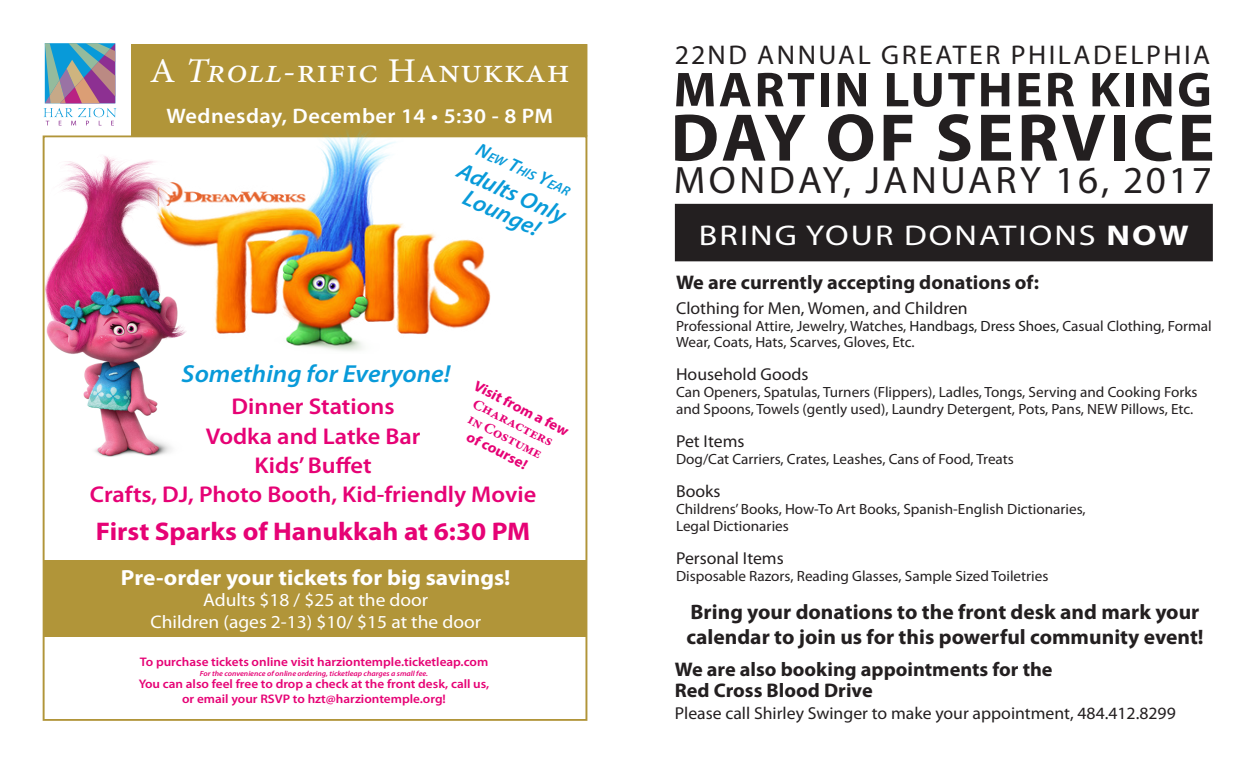
<style>
.page{position:relative;width:1260px;height:765px;background:#fff}
.page>*{position:absolute;margin:0;border:0;box-sizing:border-box;transform-origin:0 0}
.t1{font:700 67.88px "Myriad Pro";letter-spacing:.05em;color:#231f20}
.t2{font:700 49.38px "Myriad Pro";letter-spacing:.05em;color:#231f20}
.t3{font:38.25px "Myriad Pro";letter-spacing:.08em;color:#231f20}
.t4{font:34.75px "Minion Pro";letter-spacing:.02em;color:#fff;scale:1.06 1}
.t5{font:28.62px "Myriad Pro";letter-spacing:.06em;color:#fff;scale:1.19 1}
.t6{font:27.12px "Myriad Pro";letter-spacing:.09em;color:#231f20}
.t7{font:700 25.62px "Myriad Pro";color:#e60275;scale:1.06 1}
.t8{font:italic 600 24.75px "Myriad Pro";color:#089ad9;scale:1.06 1}
.t9{font:italic 600 23.25px/22.2px "Myriad Pro";color:#089ad9;text-align:center;scale:1.04 1}
.t10{font:600 22.88px/29.2px "Myriad Pro";color:#e60275;text-align:center;scale:1.06 1}
.t11{font:700 22px "Myriad Pro";color:#fff;scale:1.06 1}
.t12{font:700 21px/25.1px "Myriad Pro";color:#231f20}
.t13{font:600 21px "Myriad Pro";letter-spacing:.02em;color:#fff;scale:1.06 1}
.t14{font:700 19.75px/21px "Myriad Pro";color:#231f20}
.t15{font:18.25px/22px "Myriad Pro";color:#fff;text-align:center;scale:1.06 1}
.t16{font:17.25px "Myriad Pro";color:#231f20}
.t17{font:14.75px/17.2px "Myriad Pro";color:#231f20}
.t18{font:700 14.62px/16.1px "Myriad Pro";color:#e60275;text-align:center;scale:1.04 1}
.t19{font:italic 600 13.25px "Myriad Pro";color:#089ad9;scale:1.04 1}
.t20{font:600 12.5px/14.9px "Myriad Pro";color:#e60275;text-align:center;scale:1.06 1}
.t21{font:italic 600 7.5px "Myriad Pro";color:#e60275;scale:1.06 1}
.s1{font-style:italic}
.s2{font-size:19px}
.s3{font-family:"Minion Pro"}
.s4{font-weight:700}
.s5{color:#1a1a1a}
</style>
<div class="page">
<div style="left:676px;top:204px;width:536px;height:57px;background:#231f20"></div>
<svg style="left:44px;top:43px;width:72px;height:82px"></svg>
<div style="left:132px;top:45px;width:455px;height:91px;background:#b19539"></div>
<div style="left:131px;top:44px;width:456px;height:92px;border:1px solid #b19539"></div>
<img style="left:46px;top:156px;width:126px;height:301px">
<img style="left:156px;top:131px;width:334px;height:222px">
<div style="left:45px;top:560px;width:542px;height:77px;background:#b19539"></div>
<p class="t4" style="left:150px;top:48px;width:397px">A <span class="s1">Troll</span>-rific Hanukkah</p>
<p class="t13" style="left:166px;top:103px;width:366px">Wednesday, December 14 • 5:30 - 8 PM</p>
<p class="t19" style="left:480px;top:143px;width:99px;rotate:24deg"><span class="s2">N</span>ew <span class="s2">T</span>his <span class="s2">Y</span>ear</p>
<p class="t9" style="left:463px;top:158px;width:113px;rotate:24deg">Adults Only<br>Lounge!</p>
<p class="t8" style="left:182px;top:358px;width:255px">Something for Everyone!</p>
<p class="t10" style="left:90px;top:391px;width:423px">Dinner Stations<br>Vodka and Latke Bar<br>Kids’ Buffet<br>Crafts, DJ, Photo Booth, Kid-friendly Movie</p>
<p class="t7" style="left:96px;top:514px;width:411px">First Sparks of Hanukkah at 6:30 PM</p>
<p class="t18" style="left:479px;top:377px;width:102px;rotate:27deg">Visit from a few<br><span class="s3">Characters in Costume<br></span>of course!</p>
<p class="t11" style="left:121px;top:563px;width:369px">Pre-order your tickets for big savings!</p>
<p class="t15" style="left:150px;top:589px;width:314px">Adults $18 / $25 at the door<br>Children (ages 2-13) $10/ $15 at the door</p>
<p class="t20" style="left:140px;top:654px;width:330px">To purchase tickets online visit harziontemple.ticketleap.com</p>
<p class="t21" style="left:200px;top:668px;width:217px">For the convenience of online ordering, ticketleap charges a small fee.</p>
<p class="t20" style="left:139px;top:676px;width:332px">You can also feel free to drop a check at the front desk, call us, or email your RSVP to hzt@harziontemple.org!</p>
<p class="t6" style="left:675px;top:39px;width:537px">22ND ANNUAL GREATER PHILADELPHIA</p>
<p class="t2" style="left:674px;top:57px;width:540px">MARTIN LUTHER KING</p>
<p class="t1" style="left:671px;top:94px;width:546px">DAY OF SERVICE</p>
<p class="t3" style="left:674px;top:156px;width:539px">MONDAY, JANUARY 16, 2017</p>
<p class="t5" style="left:699px;top:218px;width:413px">BRING YOUR DONATIONS <span class="s4">NOW</span></p>
<p class="t14" style="left:676px;top:271px;width:365px">We are currently accepting donations of:</p>
<p class="t16" style="left:676px;top:297px;width:293px">Clothing for Men, Women, and Children</p>
<p class="t17" style="left:676px;top:318px;width:537px;line-height:16px">Professional Attire, Jewelry, Watches, <span class="s5">Handbags, Dress Shoes,</span> Casual Clothing, Formal<br>Wear, Coats, Hats, Scarves, Gloves, Etc.</p>
<p class="t16" style="left:676px;top:363px;width:134px">Household Goods</p>
<p class="t17" style="left:676px;top:383px;width:523px">Can Openers, Spatulas, Turners (Flippers), Ladles, Tongs, Serving and Cooking Forks and Spoons, Towels (gently used), Laundry Detergent, Pots, Pans, NEW Pillows, Etc.</p>
<p class="t16" style="left:676px;top:431px;width:70px">Pet Items</p>
<p class="t17" style="left:676px;top:450px;width:339px">Dog/Cat Carriers, Crates, Leashes, Cans of Food, Treats</p>
<p class="t16" style="left:676px;top:480px;width:46px">Books</p>
<p class="t17" style="left:676px;top:500px;width:411px">Childrens’ Books, How-To Art Books, Spanish-English Dictionaries,<br>Legal Dictionaries</p>
<p class="t16" style="left:676px;top:548px;width:109px">Personal Items</p>
<p class="t17" style="left:676px;top:567px;width:374px">Disposable Razors, Reading Glasses, Sample Sized Toiletries</p>
<p class="t12" style="left:686px;top:598px;width:519px">Bring your donations to the front desk and mark your calendar to join us for this powerful community event!</p>
<p class="t14" style="left:675px;top:658px;width:379px">We are also booking appointments for the<br>Red Cross Blood Drive</p>
<p class="t16" style="left:675px;top:703px;width:502px">Please call Shirley Swinger to make your appointment, 484.412.8299</p>
</div>
